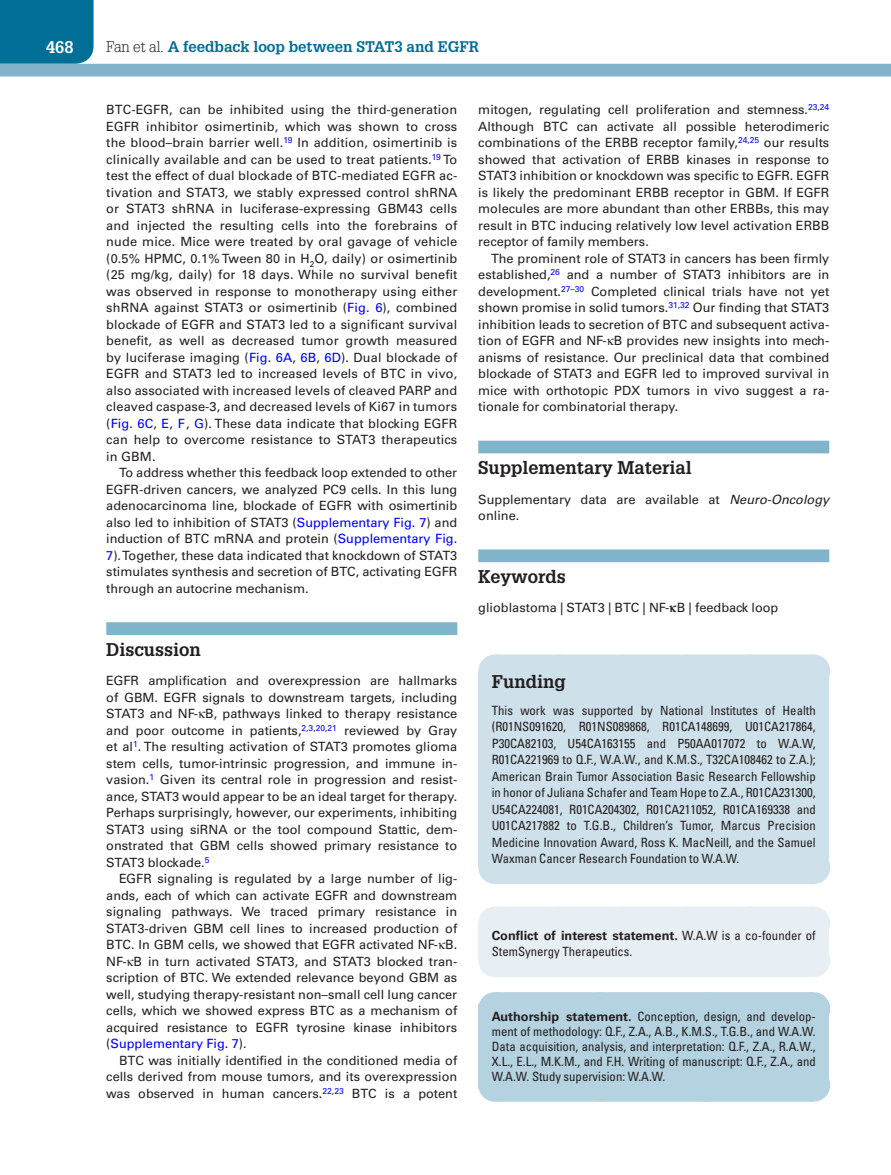
<style>
.page{position:relative;width:891px;height:1175px;background:#fff}
.page>*{position:absolute;margin:0;border:0;box-sizing:border-box;transform-origin:0 0}
.t1{font:700 18px "Glypha LT Std";color:#231f20}
.t2{font:700 16.5px "Glypha LT Std";color:#fff}
.t3{font:700 15px "Glypha LT Std";color:#006e96}
.t4{font:12.75px/16.5px "Univers LT Std";color:#231f20;text-align:justify}
.t5{font:condensed 12.75px/16.5px "Univers LT Std";color:#231f20;text-align:justify}
.s1{font-weight:300;color:#231f20}
.s2{color:#00f}
.s3{font-family:"Gandhari Unicode"}
.s4{font-style:italic}
.s5{font-family:"Gandhari Unicode";font-weight:700}
.s6{font-weight:700;font-stretch:normal}
</style>
<div class="page">
<div style="left:0;top:0;width:94px;height:64px;background:#006e96"></div>
<div style="left:0;top:64px;width:891px;height:12px;background:#7fb4ca"></div>
<div style="left:106px;top:622px;width:351px;height:13px;background:#7fb4ca"></div>
<div style="left:478px;top:440px;width:351px;height:13px;background:#7fb4ca"></div>
<div style="left:478px;top:549px;width:351px;height:13px;background:#7fb4ca"></div>
<div style="left:478px;top:671px;width:351px;height:33px;background:#cee0ea"></div>
<div style="left:495px;top:654px;width:318px;height:33px;background:#cee0ea"></div>
<svg style="left:558px;top:654px;width:223px;height:1px"></svg>
<hr style="left:813px;top:654px;width:1px;height:33px;background:#cee0ea">
<div style="left:478px;top:702px;width:351px;height:164px;background:#cee0ea"></div>
<div style="left:495px;top:851px;width:318px;height:33px;background:#cee0ea"></div>
<hr style="left:813px;top:851px;width:1px;height:33px;background:#cee0ea">
<div style="left:478px;top:922px;width:351px;height:37px;background:#e8eff4"></div>
<div style="left:495px;top:906px;width:318px;height:33px;background:#e8eff4"></div>
<hr style="left:813px;top:906px;width:1px;height:33px;background:#e8eff4">
<div style="left:495px;top:944px;width:318px;height:33px;background:#e8eff4"></div>
<svg style="left:560px;top:906px;width:221px;height:1px"></svg>
<hr style="left:813px;top:944px;width:1px;height:33px;background:#e8eff4">
<div style="left:478px;top:1004px;width:351px;height:84px;background:#b4d2df"></div>
<div style="left:495px;top:992px;width:318px;height:33px;background:#b4d2df"></div>
<svg style="left:606px;top:992px;width:154px;height:1px"></svg>
<hr style="left:813px;top:992px;width:1px;height:33px;background:#b4d2df">
<div style="left:495px;top:1068px;width:318px;height:33px;background:#b4d2df"></div>
<hr style="left:813px;top:1068px;width:1px;height:33px;background:#b4d2df">
<p class="t2" style="left:46px;top:37px;width:29px">468</p>
<p class="t3" style="left:106px;top:37px;width:374px"><span class="s1">Fan et al.</span> A feedback loop between STAT3 and EGFR</p>
<p class="t4" style="left:106px;top:102px;width:353px">BTC-EGFR, can be inhibited using the third-generation EGFR inhibitor osimertinib, which was shown to cross the blood–brain barrier well.<sup>19</sup> In addition, osimertinib is clinically available and can be used to treat patients.<sup>19</sup> To test the effect of dual blockade of BTC-mediated EGFR ac&shy;tivation and STAT3, we stably expressed control shRNA or STAT3 shRNA in luciferase-expressing GBM43 cells and injected the resulting cells into the forebrains of nude mice. Mice were treated by oral gavage of vehicle (0.5% HPMC, 0.1% Tween 80 in H<sub>2</sub>O, daily) or osimertinib (25 mg/kg, daily) for 18 days. While no survival benefit was observed in response to monotherapy using either shRNA against STAT3 or osimertinib (<span class="s2">Fig. 6</span>), combined blockade of EGFR and STAT3 led to a significant survival benefit, as well as decreased tumor growth measured by luciferase imaging (<span class="s2">Fig. 6A</span>, <span class="s2">6B</span>, <span class="s2">6D</span>). Dual blockade of EGFR and STAT3 led to increased levels of BTC in vivo, also associated with increased levels of cleaved PARP and cleaved caspase-3, and decreased levels of Ki67 in tumors (<span class="s2">Fig. 6C</span>, <span class="s2">E</span>, <span class="s2">F</span>, <span class="s2">G</span>). These data indicate that blocking EGFR can help to overcome resistance to STAT3 therapeutics in GBM.</p>
<p class="t4" style="left:106px;top:465px;width:353px;text-indent:13px">To address whether this feedback loop extended to other EGFR-driven cancers, we analyzed PC9 cells. In this lung adenocarcinoma line, blockade of EGFR with osimertinib also led to inhibition of STAT3 (<span class="s2">Supplementary Fig. 7</span>) and induction of BTC mRNA and protein (<span class="s2">Supplementary Fig.<br>7</span>). Together, these data indicated that knockdown of STAT3 stimulates synthesis and secretion of BTC, activating EGFR through an autocrine mechanism.</p>
<h1 class="t1" style="left:106px;top:638px;width:96px">Discussion</h1>
<p class="t4" style="left:106px;top:672px;width:353px">EGFR amplification and overexpression are hallmarks of GBM. EGFR signals to downstream targets, including STAT3 and NF-<span class="s3">κ</span>B, pathways linked to therapy resistance and poor outcome in patients,<sup>2</sup><sup>,</sup><sup>3</sup><sup>,</sup><sup>20</sup><sup>,</sup><sup>21</sup> reviewed by Gray et al<sup>1</sup>. The resulting activation of STAT3 promotes glioma stem cells, tumor-intrinsic progression, and immune in&shy;vasion.<sup>1</sup> Given its central role in progression and resist&shy;ance, STAT3 would appear to be an ideal target for therapy.<br>Perhaps surprisingly, however, our experiments, inhibiting STAT3 using siRNA or the tool compound Stattic, dem&shy;onstrated that GBM cells showed primary resistance to STAT3 blockade.<sup>5</sup></p>
<p class="t4" style="left:106px;top:870px;width:353px;text-indent:13px">EGFR signaling is regulated by a large number of lig&shy;ands, each of which can activate EGFR and downstream signaling pathways. We traced primary resistance in STAT3-driven GBM cell lines to increased production of BTC. In GBM cells, we showed that EGFR activated NF-<span class="s3">κ</span>B.<br>NF-<span class="s3">κ</span>B in turn activated STAT3, and STAT3 blocked tran&shy;scription of BTC. We extended relevance beyond GBM as well, studying therapy-resistant non–small cell lung cancer cells, which we showed express BTC as a mechanism of acquired resistance to EGFR tyrosine kinase inhibitors (<span class="s2">Supplementary Fig. 7</span>).</p>
<p class="t4" style="left:106px;top:1052px;width:353px;text-indent:13px">BTC was initially identified in the conditioned media of cells derived from mouse tumors, and its overexpression was observed in human cancers.<sup>22</sup><sup>,</sup><sup>23</sup> BTC is a potent</p>
<p class="t4" style="left:478px;top:102px;width:353px">mitogen, regulating cell proliferation and stemness.<sup>23</sup><sup>,</sup><sup>24<br></sup>Although BTC can activate all possible heterodimeric combinations of the ERBB receptor family,<sup>24</sup><sup>,</sup><sup>25</sup> our results showed that activation of ERBB kinases in response to STAT3 inhibition or knockdown was specific to EGFR. EGFR is likely the predominant ERBB receptor in GBM. If EGFR molecules are more abundant than other ERBBs, this may result in BTC inducing relatively low level activation ERBB receptor of family members.</p>
<p class="t4" style="left:478px;top:250px;width:353px;text-indent:13px">The prominent role of STAT3 in cancers has been firmly established,<sup>26</sup> and a number of STAT3 inhibitors are in development.<sup>27–30</sup> Completed clinical trials have not yet shown promise in solid tumors.<sup>31</sup><sup>,</sup><sup>32</sup> Our finding that STAT3 inhibition leads to secretion of BTC and subsequent activa&shy;tion of EGFR and NF-<span class="s3">κ</span>B provides new insights into mech&shy;anisms of resistance. Our preclinical data that combined blockade of STAT3 and EGFR led to improved survival in mice with orthotopic PDX tumors in vivo suggest a ra&shy;tionale for combinatorial therapy.</p>
<h1 class="t1" style="left:478px;top:457px;width:215px">Supplementary Material</h1>
<p class="t4" style="left:478px;top:491px;width:352px">Supplementary data are available at <span class="s4">Neuro-Oncology </span>online.</p>
<h1 class="t1" style="left:478px;top:565px;width:89px">Keywords</h1>
<p class="t4" style="left:478px;top:600px;width:302px">glioblastoma | STAT3 | BTC | NF-<span class="s5">κ</span>B | feedback loop</p>
<h1 class="t1" style="left:492px;top:670px;width:76px">Funding</h1>
<p class="t5" style="left:492px;top:701px;width:326px">This work was supported by National Institutes of Health (R01NS091620, R01NS089868, R01CA148699, U01CA217864, P30CA82103, U54CA163155 and P50AA017072 to W.A.W, R01CA221969 to Q.F., W.A.W., and K.M.S., T32CA108462 to Z.A.); American Brain Tumor Association Basic Research Fellowship in honor of Juliana Schafer and Team Hope to Z.A., R01CA231300, U54CA224081, R01CA204302, R01CA211052, R01CA169338 and U01CA217882 to T.G.B., Children’s Tumor, Marcus Precision Medicine Innovation Award, Ross K. MacNeill, and the Samuel Waxman Cancer Research Foundation to W.A.W.</p>
<p class="t5" style="left:492px;top:926px;width:326px"><span class="s6">Conflict of interest statement.</span> W.A.W is a co-founder of<br>StemSynergy Therapeutics.</p>
<p class="t5" style="left:492px;top:1008px;width:326px;line-height:15px"><span class="s6">Authorship statement.</span> Conception, design, and develop&shy;ment of methodology: Q.F., Z.A., A.B., K.M.S., T.G.B., and W.A.W.<br>Data acquisition, analysis, and interpretation: Q.F., Z.A., R.A.W., X.L., E.L., M.K.M., and F.H. Writing of manuscript: Q.F., Z.A., and W.A.W. Study supervision: W.A.W.</p>
</div>
